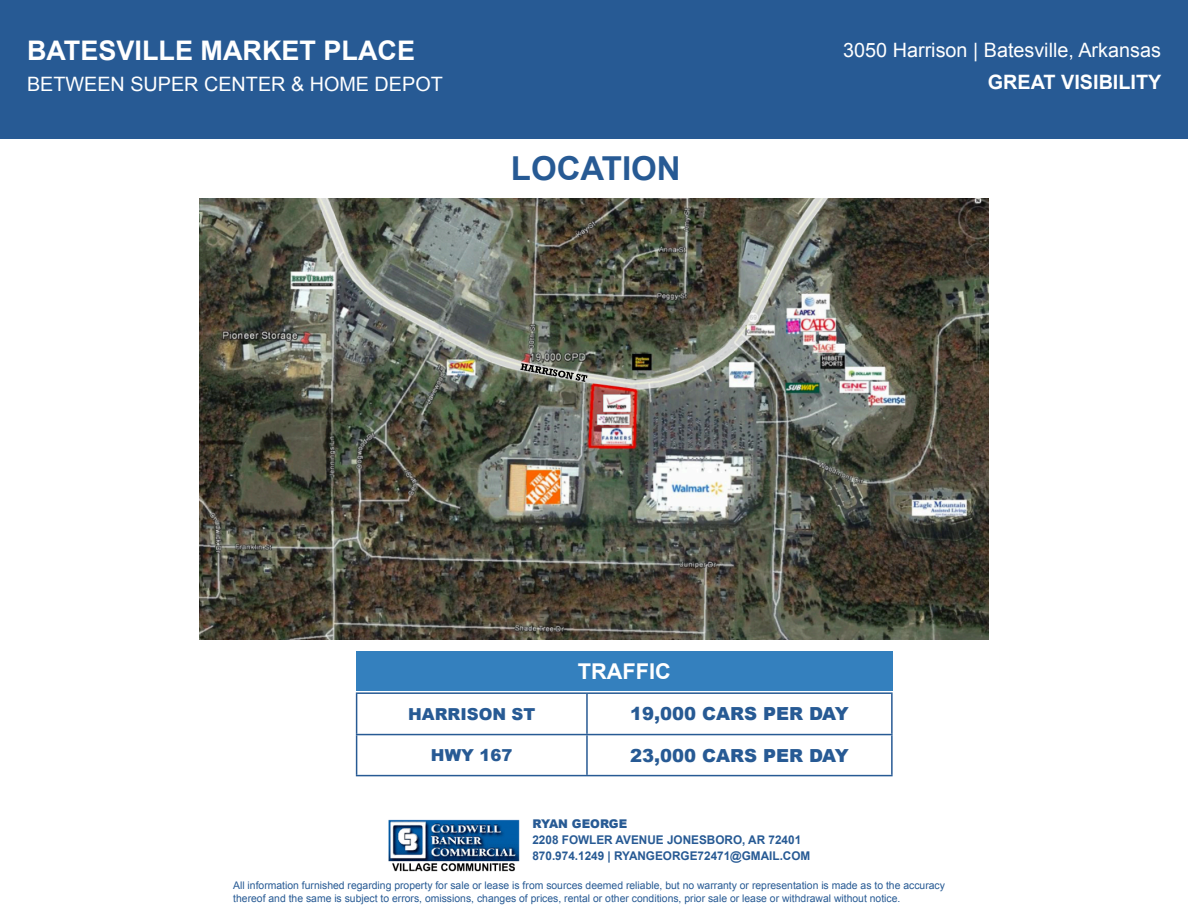
<style>
.page{position:relative;width:1188px;height:918px;background:#fff}
.page>*{position:absolute;margin:0;border:0;box-sizing:border-box;transform-origin:0 0}
.t1{font:700 33px "Arial";color:#275a94}
.t2{font:700 27px "Arial";color:#fff}
.t3{font:700 21.75px "Arial";color:#fff}
.t4{font:19.8px "Arial";color:#fff}
.t5{font:700 19.8px "Arial";color:#fff}
.t6{font:900 18px "Arial";color:#275a94}
.t7{font:900 16.5px "Arial";color:#275a94}
.t8{font:700 12px/15.8px "Arial";color:#275a94}
.t9{font:900 12px "Arial";color:#275a94}
.t10{font:10.5px/12.6px "Arial";color:#275a94}
</style>
<div class="page">
<div style="left:0;top:0;width:1188px;height:139px;background:#275a94"></div>
<img style="left:388px;top:819px;width:132px;height:53px">
<img style="left:200px;top:199px;width:788px;height:440px">
<hr style="left:356px;top:692px;width:231px;height:2px;background:#275a94">
<hr style="left:356px;top:694px;width:1px;height:40px;background:#275a94">
<hr style="left:587px;top:692px;width:306px;height:2px;background:#275a94">
<hr style="left:586px;top:694px;width:2px;height:40px;background:#275a94">
<hr style="left:891px;top:694px;width:2px;height:40px;background:#275a94">
<hr style="left:356px;top:734px;width:231px;height:1px;background:#275a94">
<hr style="left:356px;top:735px;width:1px;height:40px;background:#275a94">
<hr style="left:587px;top:734px;width:306px;height:1px;background:#275a94">
<hr style="left:586px;top:735px;width:2px;height:40px;background:#275a94">
<hr style="left:891px;top:735px;width:2px;height:40px;background:#275a94">
<hr style="left:356px;top:775px;width:231px;height:1px;background:#275a94">
<hr style="left:587px;top:775px;width:306px;height:1px;background:#275a94">
<div style="left:356px;top:651px;width:537px;height:40px;background:#3480be"></div>
<p class="t2" style="left:27px;top:33px;width:390px">BATESVILLE MARKET PLACE</p>
<p class="t4" style="left:27px;top:72px;width:417px">BETWEEN SUPER CENTER &amp; HOME DEPOT</p>
<p class="t1" style="left:511px;top:147px;width:171px">LOCATION</p>
<p class="t4" style="left:843px;top:37px;width:319px">3050 Harrison | Batesville, Arkansas</p>
<p class="t5" style="left:988px;top:69px;width:175px">GREAT VISIBILITY</p>
<p class="t3" style="left:578px;top:657px;width:95px">TRAFFIC</p>
<p class="t7" style="left:408px;top:702px;width:129px">HARRISON ST</p>
<p class="t6" style="left:630px;top:701px;width:220px">19,000 CARS PER DAY</p>
<p class="t7" style="left:431px;top:743px;width:83px">HWY 167</p>
<p class="t6" style="left:630px;top:742px;width:220px">23,000 CARS PER DAY</p>
<p class="t9" style="left:532px;top:815px;width:96px">RYAN GEORGE</p>
<p class="t8" style="left:532px;top:832px;width:279px">2208 FOWLER AVENUE JONESBORO, AR 72401<br>870.974.1249 | RYANGEORGE72471@GMAIL.COM</p>
<p class="t10" style="left:233px;top:879px;width:713px">All information furnished regarding property for sale or lease is from sources deemed reliable, but no warranty or representation is made as to the accuracy thereof and the same is subject to errors, omissions, changes of prices, rental or other conditions, prior sale or lease or withdrawal without notice.</p>
</div>
